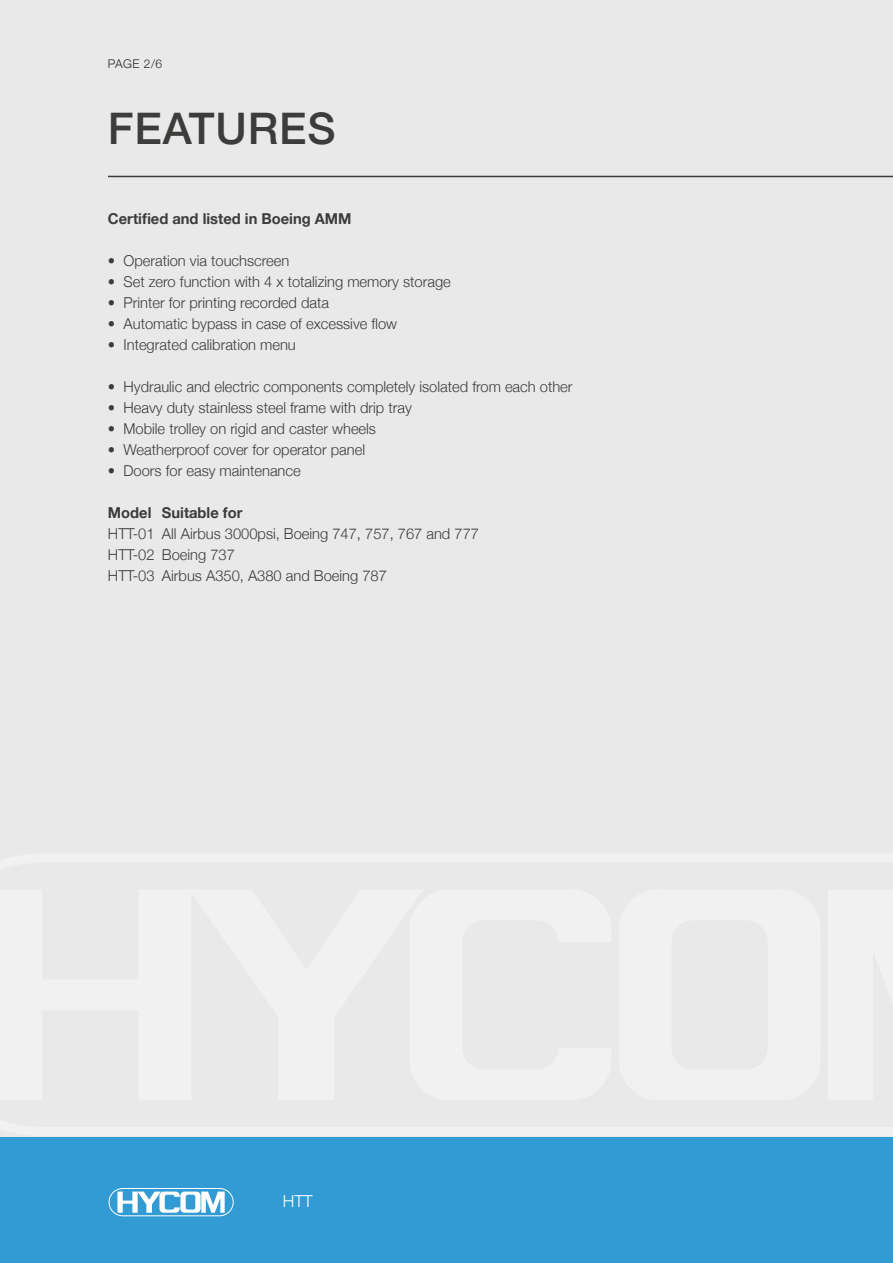
<style>
.page{position:relative;width:893px;height:1263px;background:#fff}
.page>*{position:absolute;margin:0;border:0;box-sizing:border-box;transform-origin:0 0}
.t1{font:500 43.5px "Helvetica Neue";letter-spacing:.02em;color:#3c3c3b}
.t2{font:300 16.5px "Helvetica Neue";color:#fff}
.t3{font:300 15px/21px "Helvetica Neue";color:#3c3c3b}
.t4{font:700 15px "Helvetica Neue";color:#3c3c3b}
.t5{font:300 12px "Helvetica Neue";color:#282827}
</style>
<div class="page">
<div style="left:0;top:0;width:893px;height:1201px;background:#e9e9e9"></div>
<div style="left:0;top:1137px;width:893px;height:126px;background:#339bd4"></div>
<hr style="left:108px;top:176px;width:785px;height:1px;background:#3c3c3b">
<div style="left:109px;top:1188px;width:125px;height:28px;border:1px solid #fff;border-radius:14px"></div>
<svg style="left:117px;top:1191px;width:108px;height:22px"></svg>
<p class="t5" style="left:108px;top:54px;width:56px">PAGE 2/6</p>
<h1 class="t1" style="left:108px;top:94px;width:229px">FEATURES</h1>
<p class="t4" style="left:108px;top:207px;width:245px">Certified and listed in Boeing AMM</p>
<p class="t3" style="left:108px;top:249px;width:183px">• Operation via touchscreen</p>
<p class="t3" style="left:108px;top:270px;width:344px">• Set zero function with 4 x totalizing memory storage</p>
<p class="t3" style="left:108px;top:291px;width:223px">• Printer for printing recorded data</p>
<p class="t3" style="left:108px;top:312px;width:291px">• Automatic bypass in case of excessive flow</p>
<p class="t3" style="left:108px;top:333px;width:189px">• Integrated calibration menu</p>
<p class="t3" style="left:108px;top:375px;width:466px">• Hydraulic and electric components completely isolated from each other</p>
<p class="t3" style="left:108px;top:396px;width:305px">• Heavy duty stainless steel frame with drip tray</p>
<p class="t3" style="left:108px;top:417px;width:270px">• Mobile trolley on rigid and caster wheels</p>
<p class="t3" style="left:108px;top:438px;width:259px">• Weatherproof cover for operator panel</p>
<p class="t3" style="left:108px;top:459px;width:194px">• Doors for easy maintenance</p>
<p class="t4" style="left:108px;top:501px;width:136px">Model Suitable for</p>
<p class="t3" style="left:108px;top:522px;width:373px">HTT-01 All Airbus 3000psi, Boeing 747, 757, 767 and 777<br>HTT-02 Boeing 737<br>HTT-03 Airbus A350, A380 and Boeing 787</p>
<p class="t2" style="left:283px;top:1187px;width:31px">HTT</p>
</div>
